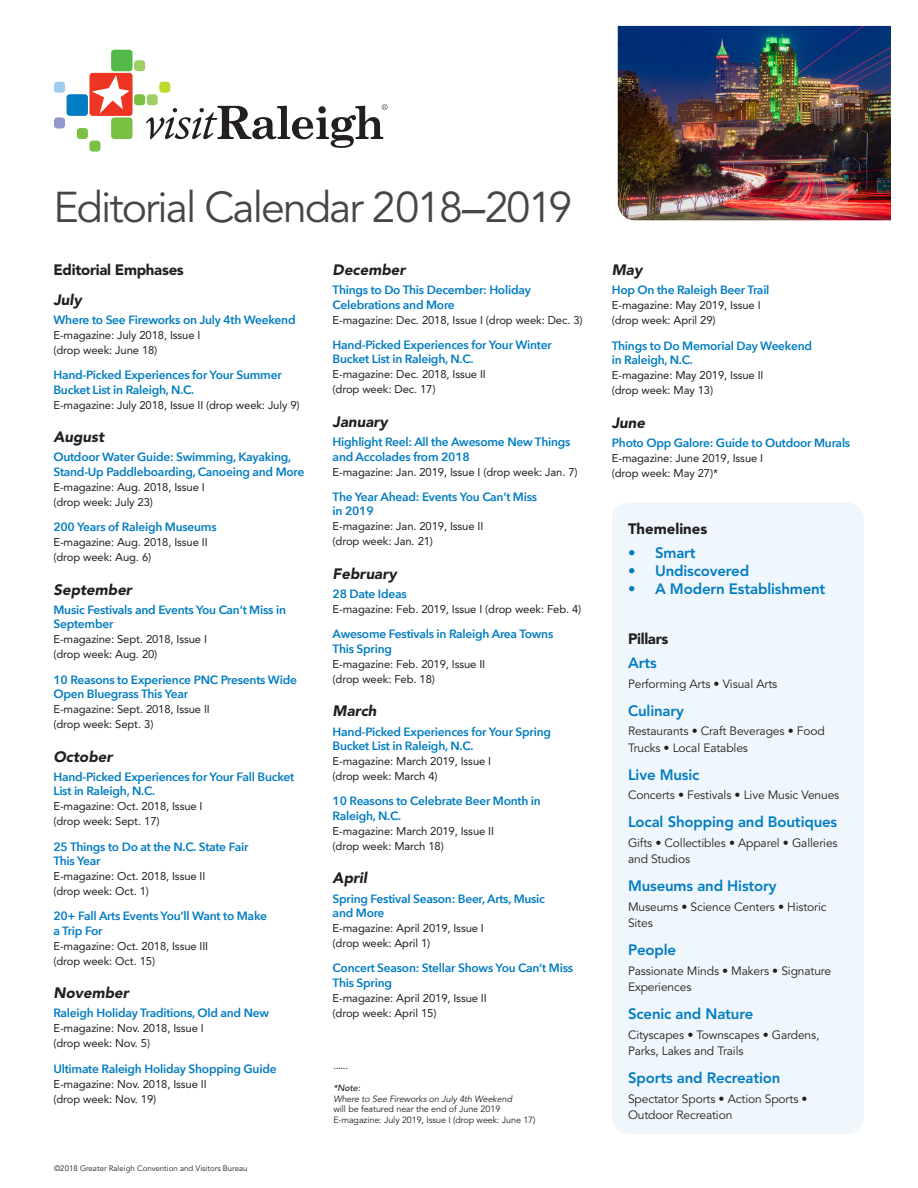
<style>
.page{position:relative;width:918px;height:1188px;background:#fff}
.page>*{position:absolute;margin:0;border:0;box-sizing:border-box;transform-origin:0 0}
.t1{font:42.75px "Avenir";letter-spacing:-.045em;color:#454647}
.smart{font:800 15px "Avenir";letter-spacing:-.01em;color:#007cc2}
.month{font:italic 900 15px "Avenir";color:#231f20}
.section_heads{font:900 15px "Avenir";letter-spacing:-.02em;color:#231f20}
.section_heads-2{font:900 15px "Avenir";color:#231f20}
.t2{font:600 12px/14.4px "Avenir Next";letter-spacing:-.02em;color:#007cc2}
.pillar_parts{font:12px/16.5px "Avenir";letter-spacing:-.01em;color:#231f20}
.subhead{font:11.25px/15px "Avenir";letter-spacing:-.01em;color:#231f20}
.subhead-2{font:italic 9px/10.8px "Avenir";letter-spacing:-.01em;color:#231f20}
.subhead-3{font:9px "Avenir";letter-spacing:-.01em;color:#231f20}
.subhead-4{font:italic 500 9px "Avenir";color:#231f20}
.t3{font:7.8px "Avenir";color:#231f20}
.s1{font-family:"Avenir Next";font-weight:500;font-style:italic}
.s2{font-style:normal}
</style>
<div class="page">
<div style="left:89px;top:73px;width:44px;height:43px;background:#ee3524;border-radius:3px"></div>
<div style="left:134px;top:94px;width:11px;height:11px;background:#7ac143;border-radius:3px"></div>
<div style="left:54px;top:117px;width:11px;height:11px;background:#9398cc;border-radius:3px"></div>
<div style="left:54px;top:82px;width:11px;height:11px;background:#9fcbed;border-radius:3px"></div>
<div style="left:77px;top:128px;width:11px;height:11px;background:#7ac143;border-radius:3px"></div>
<div style="left:89px;top:141px;width:12px;height:11px;background:#7ac143;border-radius:3px"></div>
<div style="left:147px;top:94px;width:11px;height:11px;background:#a0cf67;border-radius:3px"></div>
<div style="left:159px;top:82px;width:11px;height:11px;background:#c1d82f;border-radius:3px"></div>
<div style="left:134px;top:60px;width:11px;height:11px;background:#a0cf67;border-radius:3px"></div>
<div style="left:111px;top:117px;width:22px;height:22px;background:#7ac143;border-radius:3px"></div>
<div style="left:67px;top:94px;width:21px;height:22px;background:#007dc3;border-radius:3px"></div>
<div style="left:111px;top:50px;width:22px;height:21px;background:#54b948;border-radius:3px"></div>
<svg style="left:92px;top:75px;width:38px;height:39px"></svg>
<svg style="left:146px;top:104px;width:241px;height:44px"></svg>
<div style="left:612px;top:502px;width:252px;height:632px;background:#eff6fc;border-radius:18px"></div>
<img style="left:618px;top:26px;width:273px;height:194px">
<p class="t1" style="left:53px;top:183px;width:520px">Editorial Calendar 2018<span class="s1">—</span>2019</p>
<p class="section_heads" style="left:53px;top:261px;width:132px">Editorial Emphases</p>
<p class="month" style="left:53px;top:290px;width:30px">July</p>
<p class="t2" style="left:53px;top:312px;width:244px">Where to See Fireworks on July 4th Weekend</p>
<p class="subhead" style="left:53px;top:328px;width:149px">E-magazine: July 2018, Issue I (drop week: June 18)</p>
<p class="t2" style="left:53px;top:367px;width:230px">Hand-Picked Experiences for Your Summer<br>Bucket List in Raleigh, N.C.</p>
<p class="subhead" style="left:53px;top:397px;width:248px">E-magazine: July 2018, Issue II (drop week: July 9)</p>
<p class="month" style="left:53px;top:428px;width:52px">August</p>
<p class="t2" style="left:53px;top:450px;width:252px">Outdoor Water Guide: Swimming, Kayaking,<br>Stand-Up Paddleboarding, Canoeing and More</p>
<p class="subhead" style="left:53px;top:480px;width:153px">E-magazine: Aug. 2018, Issue I (drop week: July 23)</p>
<p class="t2" style="left:53px;top:519px;width:165px">200 Years of Raleigh Museums</p>
<p class="subhead" style="left:53px;top:535px;width:156px">E-magazine: Aug. 2018, Issue II (drop week: Aug. 6)</p>
<p class="month" style="left:53px;top:580px;width:80px">September</p>
<p class="t2" style="left:53px;top:602px;width:234px">Music Festivals and Events You Can’t Miss in<br>September</p>
<p class="subhead" style="left:53px;top:632px;width:155px">E-magazine: Sept. 2018, Issue I (drop week: Aug. 20)</p>
<p class="t2" style="left:53px;top:672px;width:245px">10 Reasons to Experience PNC Presents Wide<br>Open Bluegrass This Year</p>
<p class="subhead" style="left:53px;top:702px;width:158px">E-magazine: Sept. 2018, Issue II (drop week: Sept. 3)</p>
<p class="month" style="left:53px;top:747px;width:61px">October</p>
<p class="t2" style="left:53px;top:769px;width:242px">Hand-Picked Experiences for Your Fall Bucket<br>List in Raleigh, N.C.</p>
<p class="subhead" style="left:53px;top:799px;width:151px">E-magazine: Oct. 2018, Issue I (drop week: Sept. 17)</p>
<p class="t2" style="left:53px;top:839px;width:197px">25 Things to Do at the N.C. State Fair<br>This Year</p>
<p class="subhead" style="left:53px;top:869px;width:153px">E-magazine: Oct. 2018, Issue II (drop week: Oct. 1)</p>
<p class="t2" style="left:53px;top:908px;width:215px">20+ Fall Arts Events You’ll Want to Make a Trip For</p>
<p class="subhead" style="left:53px;top:938px;width:156px">E-magazine: Oct. 2018, Issue III (drop week: Oct. 15)</p>
<p class="month" style="left:53px;top:984px;width:77px">November</p>
<p class="t2" style="left:53px;top:1006px;width:217px">Raleigh Holiday Traditions, Old and New</p>
<p class="subhead" style="left:53px;top:1021px;width:152px">E-magazine: Nov. 2018, Issue I (drop week: Nov. 5)</p>
<p class="t2" style="left:53px;top:1061px;width:225px">Ultimate Raleigh Holiday Shopping Guide</p>
<p class="subhead" style="left:53px;top:1076px;width:155px">E-magazine: Nov. 2018, Issue II (drop week: Nov. 19)</p>
<p class="t3" style="left:54px;top:1164px;width:195px">©2018 Greater Raleigh Convention and Visitors Bureau</p>
<p class="month" style="left:333px;top:261px;width:75px">December</p>
<p class="t2" style="left:333px;top:283px;width:200px">Things to Do This December: Holiday<br>Celebrations and More</p>
<p class="subhead" style="left:333px;top:312px;width:252px">E-magazine: Dec. 2018, Issue I (drop week: Dec. 3)</p>
<p class="t2" style="left:333px;top:337px;width:221px">Hand-Picked Experiences for Your Winter<br>Bucket List in Raleigh, N.C.</p>
<p class="subhead" style="left:333px;top:367px;width:155px">E-magazine: Dec. 2018, Issue II (drop week: Dec. 17)</p>
<p class="month" style="left:333px;top:413px;width:57px">January</p>
<p class="t2" style="left:333px;top:435px;width:239px">Highlight Reel: All the Awesome New Things and Accolades from 2018</p>
<p class="subhead" style="left:333px;top:464px;width:247px">E-magazine: Jan. 2019, Issue I (drop week: Jan. 7)</p>
<p class="t2" style="left:333px;top:489px;width:206px">The Year Ahead: Events You Can’t Miss in 2019</p>
<p class="subhead" style="left:333px;top:519px;width:152px">E-magazine: Jan. 2019, Issue II (drop week: Jan. 21)</p>
<p class="month" style="left:333px;top:565px;width:66px">February</p>
<p class="t2" style="left:333px;top:587px;width:76px">28 Date Ideas</p>
<p class="subhead" style="left:333px;top:602px;width:250px">E-magazine: Feb. 2019, Issue I (drop week: Feb. 4)</p>
<p class="t2" style="left:333px;top:627px;width:222px">Awesome Festivals in Raleigh Area Towns<br>This Spring</p>
<p class="subhead" style="left:333px;top:656px;width:154px">E-magazine: Feb. 2019, Issue II (drop week: Feb. 18)</p>
<p class="month" style="left:333px;top:702px;width:45px">March</p>
<p class="t2" style="left:333px;top:724px;width:220px">Hand-Picked Experiences for Your Spring<br>Bucket List in Raleigh, N.C.</p>
<p class="subhead" style="left:333px;top:754px;width:160px">E-magazine: March 2019, Issue I (drop week: March 4)</p>
<p class="t2" style="left:333px;top:794px;width:210px">10 Reasons to Celebrate Beer Month in<br>Raleigh, N.C.</p>
<p class="subhead" style="left:333px;top:823px;width:163px">E-magazine: March 2019, Issue II (drop week: March 18)</p>
<p class="month" style="left:333px;top:869px;width:36px">April</p>
<p class="t2" style="left:333px;top:891px;width:214px">Spring Festival Season: Beer, Arts, Music and More</p>
<p class="subhead" style="left:333px;top:921px;width:153px">E-magazine: April 2019, Issue I (drop week: April 1)</p>
<p class="t2" style="left:333px;top:961px;width:242px">Concert Season: Stellar Shows You Can’t Miss<br>This Spring</p>
<p class="subhead" style="left:333px;top:990px;width:156px">E-magazine: April 2019, Issue II (drop week: April 15)</p>
<p class="subhead-4" style="left:333px;top:1061px;width:16px">......</p>
<p class="subhead-4" style="left:333px;top:1082px;width:29px">*Note:</p>
<p class="subhead-2" style="left:333px;top:1093px;width:180px">Where to See Fireworks on July 4th Weekend <span class="s2">will be featured near the end of June 2019</span></p>
<p class="subhead-3" style="left:333px;top:1115px;width:204px">E-magazine: July 2019, Issue I (drop week: June 17)</p>
<p class="month" style="left:612px;top:261px;width:32px">May</p>
<p class="t2" style="left:612px;top:283px;width:159px">Hop On the Raleigh Beer Trail</p>
<p class="subhead" style="left:612px;top:298px;width:150px">E-magazine: May 2019, Issue I (drop week: April 29)</p>
<p class="t2" style="left:612px;top:338px;width:202px">Things to Do Memorial Day Weekend in Raleigh, N.C.</p>
<p class="subhead" style="left:612px;top:368px;width:153px">E-magazine: May 2019, Issue II (drop week: May 13)</p>
<p class="month" style="left:612px;top:413px;width:35px">June</p>
<p class="t2" style="left:612px;top:435px;width:240px">Photo Opp Galore: Guide to Outdoor Murals</p>
<p class="subhead" style="left:612px;top:451px;width:153px">E-magazine: June 2019, Issue I (drop week: May 27)*</p>
<p class="section_heads-2" style="left:628px;top:519px;width:81px">Themelines</p>
<p class="smart" style="left:628px;top:544px;width:69px">• Smart</p>
<p class="smart" style="left:628px;top:562px;width:123px">• Undiscovered</p>
<p class="smart" style="left:628px;top:580px;width:199px">• A Modern Establishment</p>
<p class="section_heads" style="left:628px;top:629px;width:42px">Pillars</p>
<p class="smart" style="left:628px;top:654px;width:30px">Arts</p>
<p class="pillar_parts" style="left:628px;top:676px;width:151px">Performing Arts • Visual Arts</p>
<p class="smart" style="left:628px;top:702px;width:57px">Culinary</p>
<p class="pillar_parts" style="left:628px;top:723px;width:198px">Restaurants • Craft Beverages • Food<br>Trucks • Local Eatables</p>
<p class="smart" style="left:628px;top:766px;width:73px">Live Music</p>
<p class="pillar_parts" style="left:628px;top:787px;width:213px">Concerts • Festivals • Live Music Venues</p>
<p class="smart" style="left:628px;top:813px;width:211px">Local Shopping and Boutiques</p>
<p class="pillar_parts" style="left:628px;top:835px;width:211px">Gifts • Collectibles • Apparel • Galleries and Studios</p>
<p class="smart" style="left:628px;top:877px;width:150px">Museums and History</p>
<p class="pillar_parts" style="left:628px;top:899px;width:200px">Museums • Science Centers • Historic<br>Sites</p>
<p class="smart" style="left:628px;top:941px;width:50px">People</p>
<p class="pillar_parts" style="left:628px;top:963px;width:205px">Passionate Minds • Makers • Signature<br>Experiences</p>
<p class="smart" style="left:628px;top:1005px;width:127px">Scenic and Nature</p>
<p class="pillar_parts" style="left:628px;top:1027px;width:193px">Cityscapes • Townscapes • Gardens,<br>Parks, Lakes and Trails</p>
<p class="smart" style="left:628px;top:1069px;width:154px">Sports and Recreation</p>
<p class="pillar_parts" style="left:628px;top:1091px;width:181px">Spectator Sports • Action Sports •<br>Outdoor Recreation</p>
</div>
